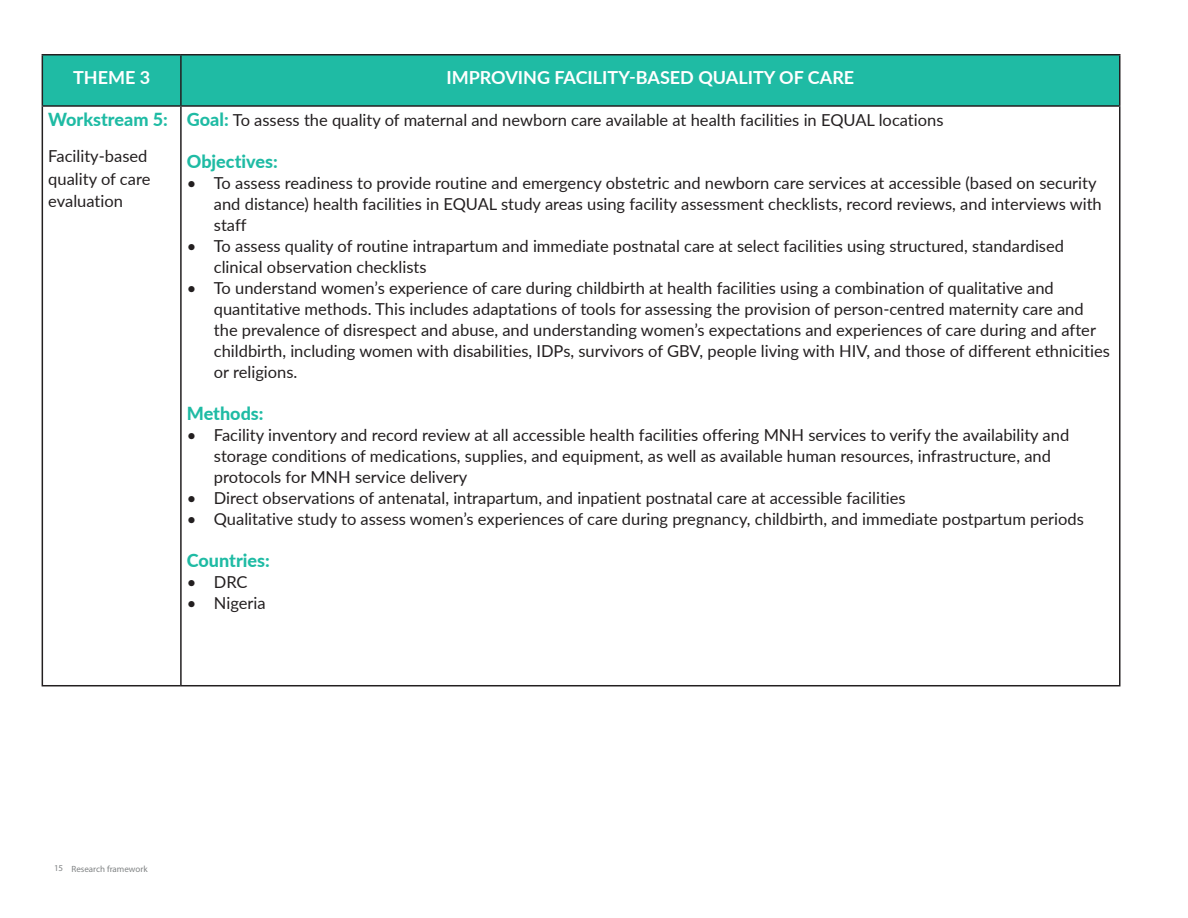
<style>
.page{position:relative;width:1188px;height:918px;background:#fff}
.page>*{position:absolute;margin:0;border:0;box-sizing:border-box;transform-origin:0 0}
.t1{font:700 18px "Lato";color:#fff}
.Chapter_Header{font:800 18px "Lato";color:#1fbba4}
.Chapter_Header-2{font:16.5px/21px "Lato";color:#231f20}
.t2{font:9px "Myriad Pro";color:#808384}
.s1{font-weight:800;font-size:18px;color:#1fbba4}
</style>
<div class="page">
<div style="left:43px;top:56px;width:1076px;height:49px;background:#1fbba4"></div>
<hr style="left:42px;top:54px;width:139px;height:2px;background:#231f20">
<hr style="left:42px;top:55px;width:1px;height:50px;background:#231f20">
<hr style="left:181px;top:54px;width:940px;height:2px;background:#231f20">
<hr style="left:180px;top:55px;width:2px;height:50px;background:#231f20">
<hr style="left:1119px;top:55px;width:1px;height:50px;background:#231f20">
<hr style="left:42px;top:105px;width:139px;height:2px;background:#231f20">
<hr style="left:42px;top:107px;width:1px;height:578px;background:#231f20">
<hr style="left:181px;top:105px;width:940px;height:2px;background:#231f20">
<hr style="left:180px;top:107px;width:2px;height:578px;background:#231f20">
<hr style="left:1119px;top:107px;width:1px;height:578px;background:#231f20">
<hr style="left:42px;top:685px;width:139px;height:1px;background:#231f20">
<hr style="left:181px;top:685px;width:940px;height:1px;background:#231f20">
<h4 class="t1" style="left:73px;top:64px;width:79px">THEME 3</h4>
<h4 class="t1" style="left:446px;top:64px;width:409px">IMPROVING FACILITY-BASED QUALITY OF CARE</h4>
<p class="Chapter_Header" style="left:48px;top:107px;width:121px">Workstream 5:</p>
<p class="Chapter_Header-2" style="left:48px;top:145px;width:104px;line-height:22.5px">Facility-based quality of care evaluation</p>
<p class="Chapter_Header-2" style="left:187px;top:109px;width:758px"><span class="s1">Goal:</span> To assess the quality of maternal and newborn care available at health facilities in EQUAL locations</p>
<p class="Chapter_Header" style="left:187px;top:149px;width:92px">Objectives:</p>
<p class="Chapter_Header-2" style="left:214px;top:172px;width:889px;text-indent:-27px">• To assess readiness to provide routine and emergency obstetric and newborn care services at accessible (based on security and distance) health facilities in EQUAL study areas using facility assessment checklists, record reviews, and interviews with staff</p>
<p class="Chapter_Header-2" style="left:214px;top:235px;width:852px;text-indent:-27px">• To assess quality of routine intrapartum and immediate postnatal care at select facilities using structured, standardised clinical observation checklists</p>
<p class="Chapter_Header-2" style="left:214px;top:277px;width:898px;text-indent:-27px">• To understand women’s experience of care during childbirth at health facilities using a combination of qualitative and quantitative methods. This includes adaptations of tools for assessing the provision of person-centred maternity care and the prevalence of disrespect and abuse, and understanding women’s expectations and experiences of care during and after childbirth, including women with disabilities, IDPs, survivors of GBV, people living with HIV, and those of different ethnicities or religions.</p>
<p class="Chapter_Header" style="left:187px;top:401px;width:78px">Methods:</p>
<p class="Chapter_Header-2" style="left:214px;top:424px;width:857px;text-indent:-27px">• Facility inventory and record review at all accessible health facilities offering MNH services to verify the availability and storage conditions of medications, supplies, and equipment, as well as available human resources, infrastructure, and protocols for MNH service delivery</p>
<p class="Chapter_Header-2" style="left:187px;top:487px;width:720px">• Direct observations of antenatal, intrapartum, and inpatient postnatal care at accessible facilities</p>
<p class="Chapter_Header-2" style="left:187px;top:508px;width:898px">• Qualitative study to assess women’s experiences of care during pregnancy, childbirth, and immediate postpartum periods</p>
<p class="Chapter_Header" style="left:187px;top:548px;width:84px">Countries:</p>
<p class="Chapter_Header-2" style="left:187px;top:571px;width:62px">• DRC</p>
<p class="Chapter_Header-2" style="left:187px;top:592px;width:80px">• Nigeria</p>
<p class="t2" style="left:54px;top:862px;width:11px">15</p>
<p class="t2" style="left:71px;top:863px;width:66px">Table of contents</p>
<p class="t2" style="left:71px;top:863px;width:78px">Research framework</p>
</div>
